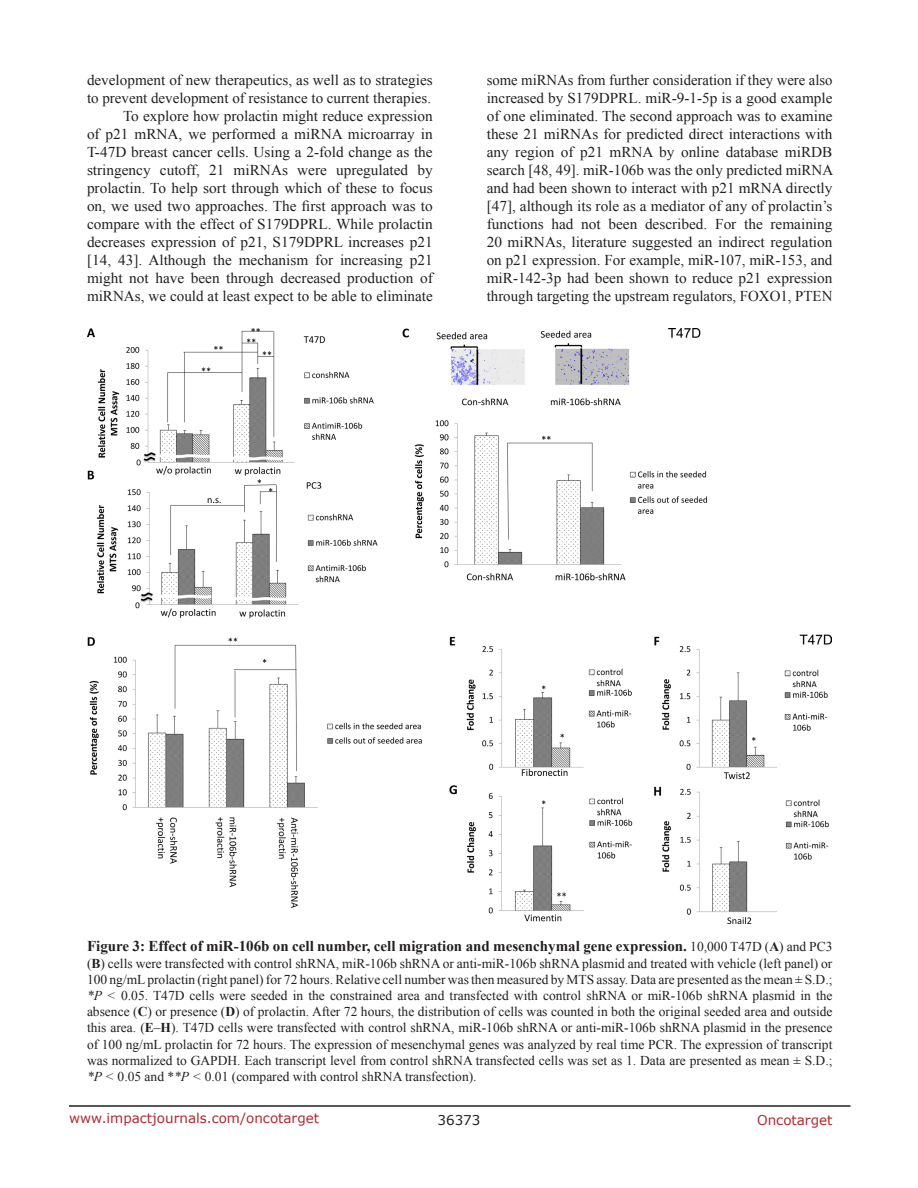
<style>
.page{position:relative;width:918px;height:1188px;background:#fff}
.page>*{position:absolute;margin:0;border:0;box-sizing:border-box;transform-origin:0 0}
.BodyText{font:15px/18px "Times New Roman";color:#231f20;text-align:justify}
.FigureText{font:700 15px "Times New Roman";color:#231f20}
.FigureText-2{font:13.5px/16.2px "Times New Roman";color:#231f20;text-align:justify}
.t1{font:13.5px "Verdana";color:#ac2b31}
.t2{font:13.5px "Verdana";color:#231f20}
.s1{font-weight:400;font-size:13.5px}
.s2{font-size:13.5px}
.s3{font-weight:700}
.s4{font-style:italic}
</style>
<div class="page">
<hr style="left:69px;top:1105px;width:781px;height:2px;background:#231f20">
<img style="left:88px;top:328px;width:744px;height:596px">
<p class="BodyText" style="left:87px;top:71px;width:347px">development of new therapeutics, as well as to strategies to prevent development of resistance to current therapies.</p>
<p class="BodyText" style="left:87px;top:107px;width:347px;text-indent:36px">To explore how prolactin might reduce expression of p21 mRNA, we performed a miRNA microarray in T-47D breast cancer cells. Using a 2-fold change as the stringency cutoff, 21 miRNAs were upregulated by prolactin. To help sort through which of these to focus on, we used two approaches. The first approach was to compare with the effect of S179DPRL. While prolactin decreases expression of p21, S179DPRL increases p21 [14, 43]. Although the mechanism for increasing p21 might not have been through decreased production of miRNAs, we could at least expect to be able to eliminate</p>
<p class="BodyText" style="left:487px;top:71px;width:348px">some miRNAs from further consideration if they were also increased by S179DPRL. miR-9-1-5p is a good example of one eliminated. The second approach was to examine these 21 miRNAs for predicted direct interactions with any region of p21 mRNA by online database miRDB search [48, 49]. miR-106b was the only predicted miRNA and had been shown to interact with p21 mRNA directly [47], although its role as a mediator of any of prolactin’s functions had not been described. For the remaining 20 miRNAs, literature suggested an indirect regulation on p21 expression. For example, miR-107, miR-153, and miR-142-3p had been shown to reduce p21 expression through targeting the upstream regulators, FOXO1, PTEN</p>
<p class="FigureText" style="left:87px;top:936px;width:747px">Figure 3: Effect of miR-106b on cell number, cell migration and mesenchymal gene expression. <span class="s1">10,000 T47D (</span><span class="s2">A</span><span class="s1">) and PC3</span></p>
<p class="FigureText-2" style="left:87px;top:955px;width:747px">(<span class="s3">B</span>) cells were transfected with control shRNA, miR-106b shRNA or anti-miR-106b shRNA plasmid and treated with vehicle (left panel) or 100 ng/mL prolactin (right panel) for 72 hours. Relative cell number was then measured by MTS assay. Data are presented as the mean ± S.D.; <span class="s4">*P &lt;</span> 0.05. T47D cells were seeded in the constrained area and transfected with control shRNA or miR-106b shRNA plasmid in the absence (<span class="s3">C</span>) or presence (<span class="s3">D</span>) of prolactin. After 72 hours, the distribution of cells was counted in both the original seeded area and outside this area. (<span class="s3">E</span>–<span class="s3">H</span>). T47D cells were transfected with control shRNA, miR-106b shRNA or anti-miR-106b shRNA plasmid in the presence of 100 ng/mL prolactin for 72 hours. The expression of mesenchymal genes was analyzed by real time PCR. The expression of transcript was normalized to GAPDH. Each transcript level from control shRNA transfected cells was set as 1. Data are presented as mean ± S.D.; <span class="s4">*P &lt;</span> 0.05 and *<span class="s4">*P &lt;</span> 0.01 (compared with control shRNA transfection).</p>
<p class="t1" style="left:69px;top:1109px;width:252px">www.impactjournals.com/oncotarget</p>
<p class="t2" style="left:438px;top:1111px;width:44px">36373</p>
<p class="t1" style="left:757px;top:1111px;width:77px">Oncotarget</p>
</div>
